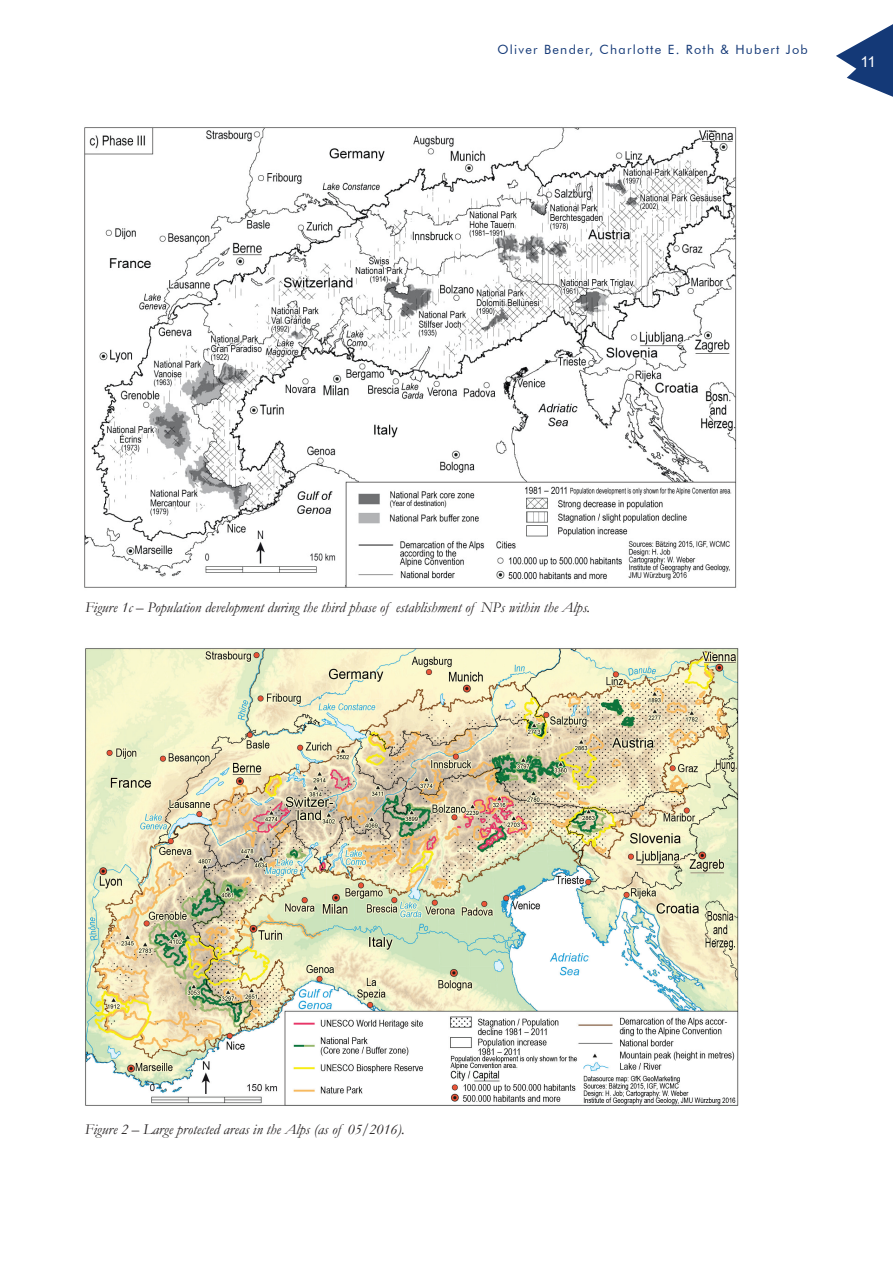
<style>
.page{position:relative;width:893px;height:1263px;background:#fff}
.page>*{position:absolute;margin:0;border:0;box-sizing:border-box;transform-origin:0 0}
.t1{font:italic 15px "Garamond";color:#231f20}
.t2{font:15px "Arial";color:#fff}
.t3{font:12.75px "Futura BT";letter-spacing:.1em;color:#143977}
</style>
<div class="page">
<svg style="left:836px;top:24px;width:57px;height:73px"></svg>
<img style="left:84px;top:127px;width:653px;height:461px">
<img style="left:85px;top:648px;width:654px;height:458px">
<p class="t3" style="left:497px;top:42px;width:312px">Oliver Bender, Charlotte E. Roth &amp; Hubert Job</p>
<p class="t2" style="left:860px;top:51px;width:17px">11</p>
<p class="t1" style="left:85px;top:597px;width:507px">Figure 1c – Population development during the third phase of establishment of NPs within the Alps.</p>
<p class="t1" style="left:85px;top:1119px;width:321px">Figure 2 – Large protected areas in the Alps (as of 05/2016).</p>
</div>
